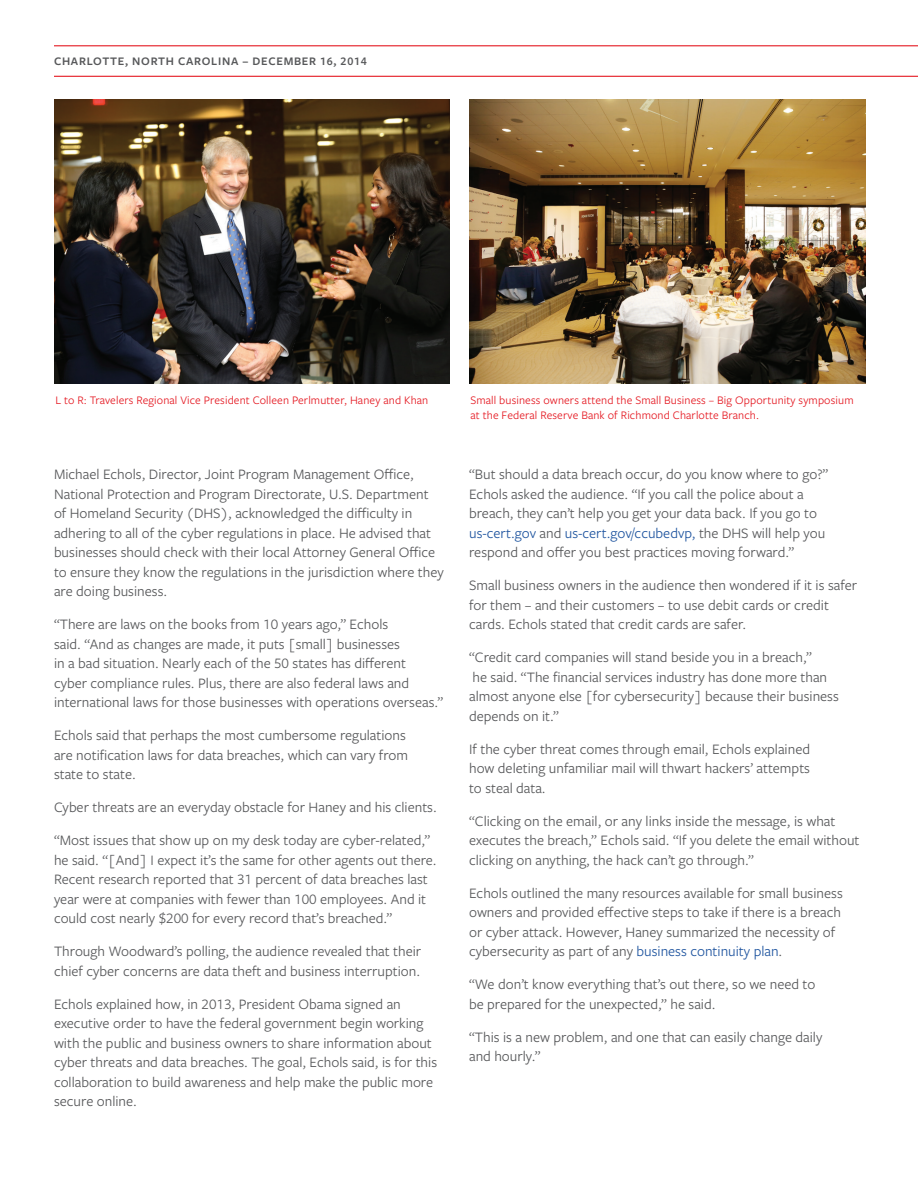
<style>
.page{position:relative;width:918px;height:1188px;background:#fff}
.page>*{position:absolute;margin:0;border:0;box-sizing:border-box;transform-origin:0 0}
.Body_copy{font:15px/19.5px "Freight Sans Pro";color:#57585a}
.Body_copy-2{font:12px/15px "Freight Sans Pro";letter-spacing:.01em;color:#e51a23}
.Sub-title_1_line{font:600 12px "Freight Sans Pro";letter-spacing:.06em;color:#57585a}
.s1{color:#2156a0}
</style>
<div class="page">
<hr style="left:54px;top:45px;width:864px;height:1px;background:#e51a23">
<hr style="left:54px;top:76px;width:864px;height:1px;background:#e51a23">
<img style="left:54px;top:99px;width:396px;height:284px">
<img style="left:469px;top:99px;width:396px;height:284px">
<p class="Sub-title_1_line" style="left:54px;top:53px;width:314px">CHARLOTTE, NORTH CAROLINA – DECEMBER 16, 2014</p>
<p class="Body_copy-2" style="left:55px;top:392px;width:374px">L to R: Travelers Regional Vice President Colleen Perlmutter, Haney and Khan</p>
<p class="Body_copy-2" style="left:470px;top:392px;width:385px">Small business owners attend the Small Business – Big Opportunity symposium at the Federal Reserve Bank of Richmond Charlotte Branch.</p>
<p class="Body_copy" style="left:54px;top:464px;width:391px">Michael Echols, Director, Joint Program Management Office, National Protection and Program Directorate, U.S. Department of Homeland Security (DHS), acknowledged the difficulty in adhering to all of the cyber regulations in place. He advised that businesses should check with their local Attorney General Office to ensure they know the regulations in the jurisdiction where they are doing business.</p>
<p class="Body_copy" style="left:54px;top:614px;width:391px">“There are laws on the books from 10 years ago,” Echols<br>said. “And as changes are made, it puts [small] businesses<br>in a bad situation. Nearly each of the 50 states has different<br>cyber compliance rules. Plus, there are also federal laws and international laws for those businesses with operations overseas.”</p>
<p class="Body_copy" style="left:54px;top:725px;width:356px">Echols said that perhaps the most cumbersome regulations are notification laws for data breaches, which can vary from state to state.</p>
<p class="Body_copy" style="left:54px;top:797px;width:384px">Cyber threats are an everyday obstacle for Haney and his clients.</p>
<p class="Body_copy" style="left:54px;top:830px;width:384px">“Most issues that show up on my desk today are cyber-related,” he said. “[And] I expect it’s the same for other agents out there.<br>Recent research reported that 31 percent of data breaches last year were at companies with fewer than 100 employees. And it could cost nearly $200 for every record that’s breached.”</p>
<p class="Body_copy" style="left:54px;top:941px;width:369px">Through Woodward’s polling, the audience revealed that their chief cyber concerns are data theft and business interruption.</p>
<p class="Body_copy" style="left:54px;top:993px;width:385px">Echols explained how, in 2013, President Obama signed an executive order to have the federal government begin working with the public and business owners to share information about cyber threats and data breaches. The goal, Echols said, is for this collaboration to build awareness and help make the public more secure online.</p>
<p class="Body_copy" style="left:469px;top:464px;width:361px">“But should a data breach occur, do you know where to go?” Echols asked the audience. “If you call the police about a breach, they can’t help you get your data back. If you go to <span class="s1">us-cert.gov</span> and <span class="s1">us-cert.gov/ccubedvp,</span> the DHS will help you respond and offer you best practices moving forward.”</p>
<p class="Body_copy" style="left:469px;top:575px;width:390px">Small business owners in the audience then wondered if it is safer for them – and their customers – to use debit cards or credit cards. Echols stated that credit cards are safer.</p>
<p class="Body_copy" style="left:469px;top:647px;width:371px">“Credit card companies will stand beside you in a breach,”<br>he said. “The financial services industry has done more than almost anyone else [for cybersecurity] because their business depends on it.”</p>
<p class="Body_copy" style="left:469px;top:738px;width:343px;text-align:justify">If the cyber threat comes through email, Echols explained how deleting unfamiliar mail will thwart hackers’ attempts to steal data.</p>
<p class="Body_copy" style="left:469px;top:810px;width:392px">“Clicking on the email, or any links inside the message, is what executes the breach,” Echols said. “If you delete the email without clicking on anything, the hack can’t go through.”</p>
<p class="Body_copy" style="left:469px;top:882px;width:375px">Echols outlined the many resources available for small business owners and provided effective steps to take if there is a breach or cyber attack. However, Haney summarized the necessity of cybersecurity as part of any <span class="s1">business continuity plan</span>.</p>
<p class="Body_copy" style="left:469px;top:974px;width:348px">“We don’t know everything that’s out there, so we need to be prepared for the unexpected,” he said.</p>
<p class="Body_copy" style="left:469px;top:1026px;width:355px">“This is a new problem, and one that can easily change daily and hourly.”</p>
</div>
